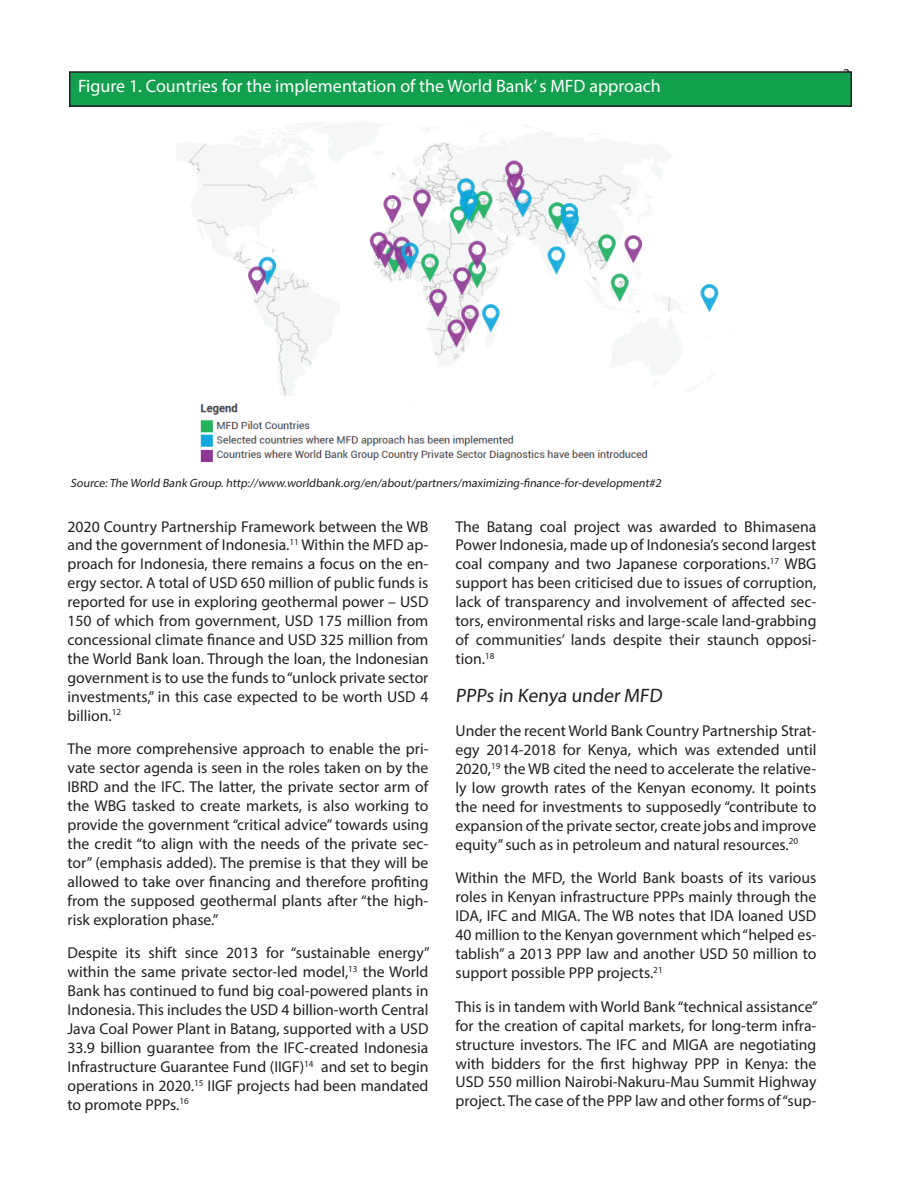
<style>
.page{position:relative;width:918px;height:1188px;background:#fff}
.page>*{position:absolute;margin:0;border:0;box-sizing:border-box;transform-origin:0 0}
.t1{font:19.5px "Myriad Pro";color:#231f20}
.t2{font:18px "Myriad Pro";color:#fff}
.t3{font:15.75px/18.9px "Myriad Pro";color:#231f20;text-align:justify}
.t4{font:15px "Myriad Pro";color:#231f20}
.t5{font:12px "Myriad Pro";color:#231f20}
</style>
<div class="page">
<img style="left:188px;top:142px;width:531px;height:320px">
<div style="left:70px;top:72px;width:781px;height:34px;background:#13a04e"></div>
<div style="left:69px;top:71px;width:783px;height:36px;border:2px solid #231f20"></div>
<p class="t2" style="left:78px;top:75px;width:584px">Figure 1. Countries for the implementation of the World Bank’ s MFD approach</p>
<p class="t4" style="left:843px;top:65px;width:9px">3</p>
<p class="t5" style="left:70px;top:475px;width:594px">Source:The World Bank Group.http://www.worldbank.org/en/about/partners/maximizing-finance-for-development#2</p>
<p class="t3" style="left:67px;top:517px;width:363px">2020 Country Partnership Framework between the WB and the government of Indonesia.<sup>11</sup> Within the MFD ap&shy;proach for Indonesia, there remains a focus on the en&shy;ergy sector. A total of USD 650 million of public funds is reported for use in exploring geothermal power – USD 150 of which from government, USD 175 million from concessional climate finance and USD 325 million from the World Bank loan. Through the loan, the Indonesian government is to use the funds to “unlock private sector investments,” in this case expected to be worth USD 4 billion.<sup>12</sup></p>
<p class="t3" style="left:68px;top:739px;width:363px">The more comprehensive approach to enable the pri&shy;vate sector agenda is seen in the roles taken on by the IBRD and the IFC. The latter, the private sector arm of the WBG tasked to create markets, is also working to provide the government “critical advice” towards using the credit “to align with the needs of the private sec&shy;tor” (emphasis added). The premise is that they will be allowed to take over financing and therefore profiting from the supposed geothermal plants after “the high&shy;risk exploration phase.”</p>
<p class="t3" style="left:67px;top:943px;width:364px">Despite its shift since 2013 for “sustainable energy” within the same private sector-led model,<sup>13</sup> the World Bank has continued to fund big coal-powered plants in Indonesia. This includes the USD 4 billion-worth Central Java Coal Power Plant in Batang, supported with a USD 33.9 billion guarantee from the IFC-created Indonesia Infrastructure Guarantee Fund (IIGF)<sup>14</sup> and set to begin operations in 2020.<sup>15</sup> IIGF projects had been mandated to promote PPPs.<sup>16</sup></p>
<p class="t3" style="left:455px;top:517px;width:363px">The Batang coal project was awarded to Bhimasena Power Indonesia, made up of Indonesia’s second largest coal company and two Japanese corporations.<sup>17</sup> WBG support has been criticised due to issues of corruption, lack of transparency and involvement of affected sec&shy;tors, environmental risks and large-scale land-grabbing of communities’ lands despite their staunch opposi&shy;tion.<sup>18</sup></p>
<p class="t1" style="left:455px;top:684px;width:211px">PPPs in Kenya under MFD</p>
<p class="t3" style="left:455px;top:721px;width:363px">Under the recent World Bank Country Partnership Strat&shy;egy 2014-2018 for Kenya, which was extended until 2020,<sup>19</sup> the WB cited the need to accelerate the relative&shy;ly low growth rates of the Kenyan economy. It points the need for investments to supposedly “contribute to expansion of the private sector, create jobs and improve equity” such as in petroleum and natural resources.<sup>20</sup></p>
<p class="t3" style="left:455px;top:868px;width:363px">Within the MFD, the World Bank boasts of its various roles in Kenyan infrastructure PPPs mainly through the IDA, IFC and MIGA. The WB notes that IDA loaned USD 40 million to the Kenyan government which “helped es&shy;tablish” a 2013 PPP law and another USD 50 million to support possible PPP projects.<sup>21</sup></p>
<p class="t3" style="left:455px;top:997px;width:364px">This is in tandem with World Bank “technical assistance” for the creation of capital markets, for long-term infra&shy;structure investors. The IFC and MIGA are negotiating with bidders for the first highway PPP in Kenya: the USD 550 million Nairobi-Nakuru-Mau Summit Highway project. The case of the PPP law and other forms of “sup-</p>
</div>
